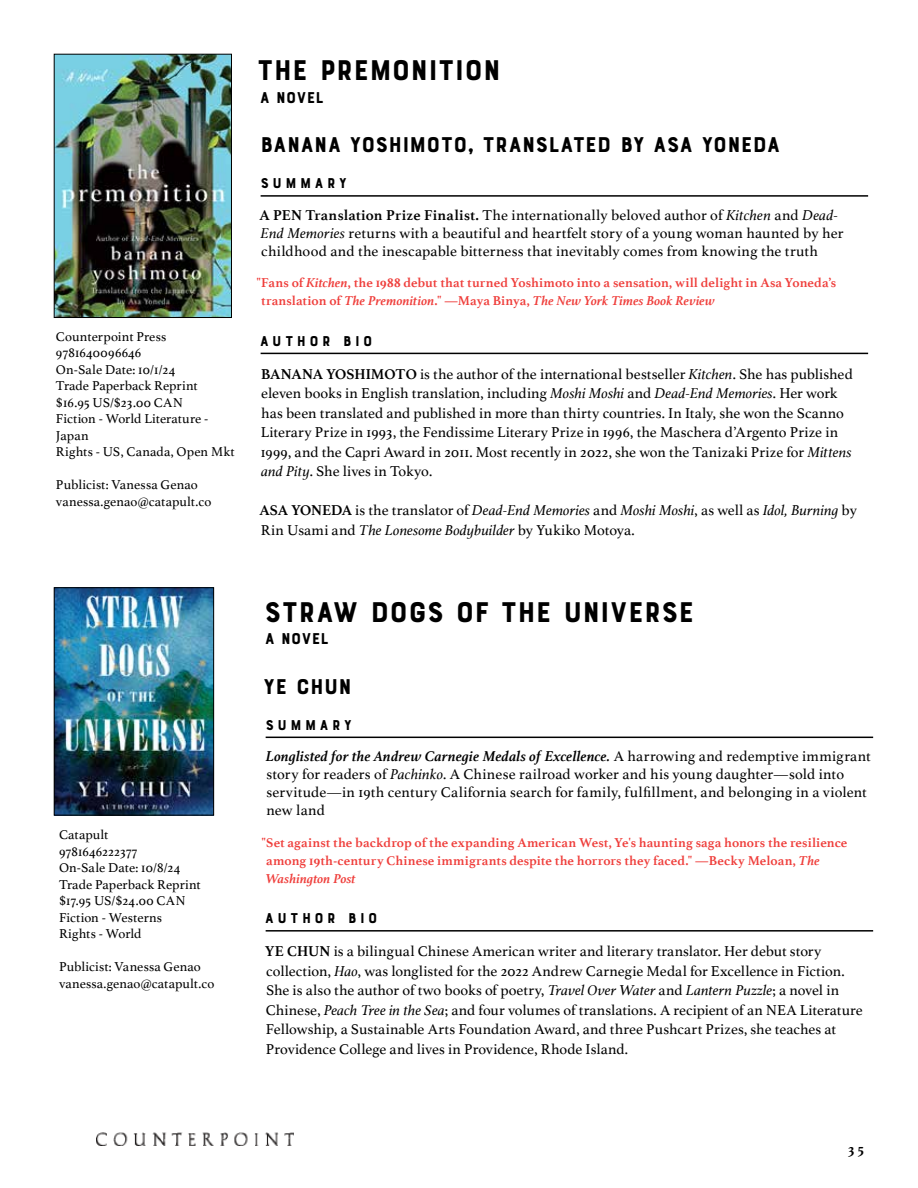
<style>
.page{position:relative;width:918px;height:1188px;background:#fff}
.page>*{position:absolute;margin:0;border:0;box-sizing:border-box;transform-origin:0 0}
.t1{font:30px "Bourton Base";letter-spacing:.005em;color:#000}
.t2{font:22.5px "Bourton Base";letter-spacing:.015em;color:#000}
.t3{font:16.5px "Bourton Base";letter-spacing:.015em;color:#000}
.t4{font:15px/19.5px "Athelas";letter-spacing:.005em;color:#000}
.t5{font:italic 15px/19.5px "Athelas";letter-spacing:-.005em;color:#000}
.t6{font:15px "Bourton Base";letter-spacing:.23em;color:#000}
.t7{font:700 15px "Athelas";color:#000}
.t8{font:13.5px/16.5px "Athelas";letter-spacing:.005em;color:#000}
.t9{font:700 13.5px/18px "Athelas";letter-spacing:.005em;color:#ef3e3b}
.s1{font-weight:700}
.s2{font-style:italic}
.s3{font-weight:700;font-style:normal}
.s4{font-style:normal}
.s5{font-weight:700;font-style:italic}
</style>
<div class="page">
<img style="left:96px;top:1132px;width:197px;height:13px">
<hr style="left:261px;top:195px;width:607px;height:2px;background:#000">
<hr style="left:261px;top:353px;width:607px;height:1px;background:#000">
<img style="left:56px;top:56px;width:174px;height:260px">
<div style="left:54px;top:54px;width:178px;height:264px;border:1px solid #000"></div>
<hr style="left:266px;top:737px;width:607px;height:1px;background:#000">
<hr style="left:266px;top:930px;width:607px;height:2px;background:#000">
<img style="left:56px;top:590px;width:156px;height:223px">
<div style="left:54px;top:588px;width:160px;height:227px;border:1px solid #000"></div>
<p class="t8" style="left:56px;top:328px;width:180px">Counterpoint Press<br>9781640096646<br>On-Sale Date: 10/1/24<br>Trade Paperback Reprint $16.95 US/$23.00 CAN<br>Fiction - World Literature -<br>Japan<br>Rights - US, Canada, Open Mkt</p>
<p class="t8" style="left:56px;top:476px;width:157px">Publicist: Vanessa Genao vanessa.genao@catapult.co</p>
<h1 class="t1" style="left:257px;top:52px;width:245px">THE PREMONITION</h1>
<p class="t3" style="left:260px;top:87px;width:65px">A NOVEL</p>
<h2 class="t2" style="left:260px;top:131px;width:521px">BANANA YOSHIMOTO, TRANSLATED BY ASA YONEDA</h2>
<p class="t6" style="left:261px;top:174px;width:88px">SUMMARY</p>
<p class="t4" style="left:259px;top:206px;width:585px;line-height:18px"><span class="s1">A PEN Translation Prize Finalist.</span> The internationally beloved author of <span class="s2">Kitchen</span> and <span class="s2">Dead-<br>End Memories</span> returns with a beautiful and heartfelt story of a young woman haunted by her childhood and the inescapable bitterness that inevitably comes from knowing the truth</p>
<p class="t9" style="left:261px;top:274px;width:576px;text-indent:-5px">"Fans of <span class="s2">Kitchen</span>, the 1988 debut that turned Yoshimoto into a sensation, will delight in Asa Yoneda’s translation of <span class="s2">The Premonition</span>." —Maya Binya, <span class="s2">The New York Times Book Review</span></p>
<p class="t6" style="left:260px;top:332px;width:114px">AUTHOR BIO</p>
<p class="t4" style="left:261px;top:364px;width:594px"><span class="s1">BANANA YOSHIMOTO</span> is the author of the international bestseller <span class="s2">Kitchen</span>. She has published eleven books in English translation, including <span class="s2">Moshi Moshi</span> and <span class="s2">Dead-End Memories</span>. Her work has been translated and published in more than thirty countries. In Italy, she won the Scanno Literary Prize in 1993, the Fendissime Literary Prize in 1996, the Maschera d’Argento Prize in 1999, and the Capri Award in 2011. Most recently in 2022, she won the Tanizaki Prize for <span class="s2">Mittens and Pity</span>. She lives in Tokyo.</p>
<p class="t5" style="left:259px;top:500px;width:599px"><span class="s3">ASA YONEDA</span> <span class="s4">is the translator of</span> Dead-End Memories <span class="s4">and</span> Moshi Moshi<span class="s4">, as well as</span> Idol, Burning <span class="s4">by<br>Rin Usami and</span> The Lonesome Bodybuilder <span class="s4">by Yukiko Motoya.</span></p>
<p class="t8" style="left:59px;top:826px;width:143px">Catapult<br>9781646222377<br>On-Sale Date: 10/8/24<br>Trade Paperback Reprint $17.95 US/$24.00 CAN<br>Fiction - Westerns<br>Rights - World</p>
<p class="t8" style="left:59px;top:958px;width:157px">Publicist: Vanessa Genao vanessa.genao@catapult.co</p>
<h1 class="t1" style="left:265px;top:593px;width:431px">STRAW DOGS OF THE UNIVERSE</h1>
<p class="t3" style="left:265px;top:629px;width:65px">A NOVEL</p>
<h2 class="t2" style="left:264px;top:672px;width:90px">YE CHUN</h2>
<p class="t6" style="left:266px;top:716px;width:88px">SUMMARY</p>
<p class="t4" style="left:266px;top:747px;width:607px;line-height:18px"><span class="s5">Longlisted for the Andrew Carnegie Medals of Excellence.</span> A harrowing and redemptive immigrant story for readers of <span class="s2">Pachinko</span>. A Chinese railroad worker and his young daughter—sold into servitude—in 19th century California search for family, fulfillment, and belonging in a violent new land</p>
<p class="t9" style="left:266px;top:833px;width:583px;text-indent:-4px">"Set against the backdrop of the expanding American West, Ye's haunting saga honors the resilience among 19th-century Chinese immigrants despite the horrors they faced." —Becky Meloan, <span class="s2">The<br>Washington Post</span></p>
<p class="t6" style="left:265px;top:909px;width:114px">AUTHOR BIO</p>
<p class="t4" style="left:265px;top:941px;width:599px"><span class="s1">YE CHUN</span> is a bilingual Chinese American writer and literary translator. Her debut story collection, <span class="s2">Hao</span>, was longlisted for the 2022 Andrew Carnegie Medal for Excellence in Fiction.<br>She is also the author of two books of poetry, <span class="s2">Travel Over Water</span> and <span class="s2">Lantern Puzzle</span>; a novel in Chinese, <span class="s2">Peach Tree in the Sea</span>; and four volumes of translations. A recipient of an NEA Literature Fellowship, a Sustainable Arts Foundation Award, and three Pushcart Prizes, she teaches at Providence College and lives in Providence, Rhode Island.</p>
<p class="t7" style="left:848px;top:1137px;width:17px">35</p>
</div>
